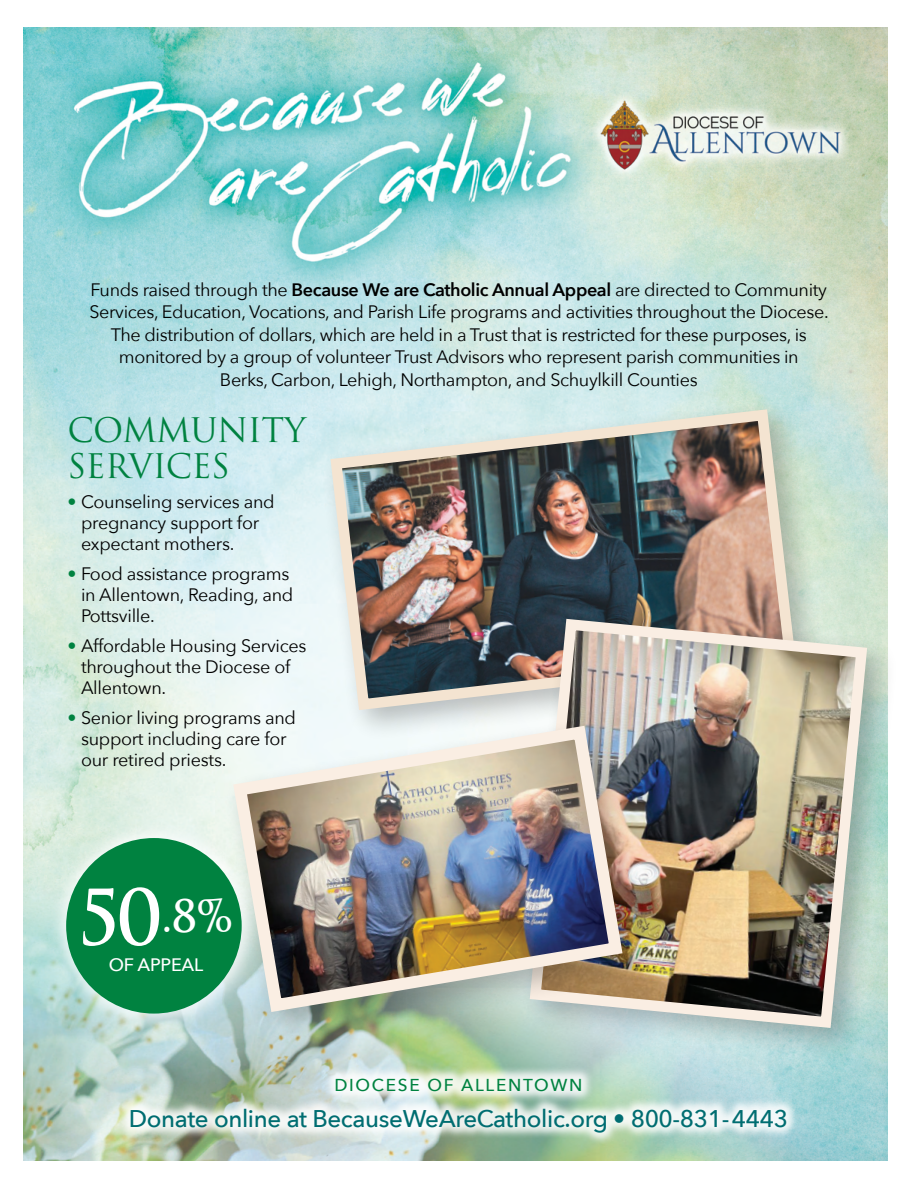
<style>
.page{position:relative;width:918px;height:1188px;background:#fff}
.page>*{position:absolute;margin:0;border:0;box-sizing:border-box;transform-origin:0 0}
.t1{font:700 43.65px "Trajan";color:#fff;scale:.95 1}
.t2{font:33px "Trajan";letter-spacing:-.02em;color:#008240}
.t3{font:500 24.15px "Avenir Next";letter-spacing:-.015em;color:#006d71}
.t4{font:18px/21px "Avenir Next";letter-spacing:-.02em;color:#000}
.t5{font:500 18px "Avenir Next";letter-spacing:-.015em;color:#fff}
.t6{font:500 17.25px "Avenir Next";letter-spacing:.1em;color:#008240}
.s1{font-weight:600}
.s2{color:#008240}
.s3{font-size:74.85px}
</style>
<div class="page">
<img style="left:24px;top:27px;width:864px;height:1134px">
<div style="left:118px;top:1065px;width:681px;height:80px;background:#fff;opacity:.86"></div>
<div style="left:319px;top:398px;width:509px;height:344px;background:#000;opacity:.25"></div>
<img style="left:325px;top:404px;width:477px;height:311px">
<div style="left:519px;top:608px;width:380px;height:452px;background:#000;opacity:.25"></div>
<img style="left:524px;top:613px;width:349px;height:421px">
<div style="left:223px;top:715px;width:431px;height:329px;background:#000;opacity:.25"></div>
<img style="left:226px;top:719px;width:403px;height:300px">
<div style="left:47px;top:819px;width:213px;height:213px;background:#fff;opacity:.75"></div>
<div style="left:66px;top:838px;width:176px;height:176px;background:#008240;border-radius:50%"></div>
<p class="t4" style="left:89px;top:278px;width:741px;line-height:22.5px;text-align:center">Funds raised through the <span class="s1">Because We are Catholic Annual Appeal</span> are directed to Community Services, Education, Vocations, and Parish Life programs and activities throughout the Diocese.<br>The distribution of dollars, which are held in a Trust that is restricted for these purposes, is monitored by a group of volunteer Trust Advisors who represent parish communities in<br>Berks, Carbon, Lehigh, Northampton, and Schuylkill Counties</p>
<p class="t2" style="left:68px;top:410px;width:240px">COMMUNITY</p>
<p class="t2" style="left:68px;top:446px;width:164px">SERVICES</p>
<p class="t4" style="left:81px;top:491px;width:195px;text-indent:-14px"><span class="s2">•</span> Counseling services and pregnancy support for expectant mothers.</p>
<p class="t4" style="left:81px;top:563px;width:214px;text-indent:-14px"><span class="s2">•</span> Food assistance programs in Allentown, Reading, and<br>Pottsville.</p>
<p class="t4" style="left:81px;top:635px;width:227px;text-indent:-14px"><span class="s2">•</span> Affordable Housing Services throughout the Diocese of<br>Allentown.</p>
<p class="t4" style="left:81px;top:707px;width:217px;text-indent:-14px"><span class="s2">•</span> Senior living programs and support including care for our retired priests.</p>
<p class="t1" style="left:79px;top:889px;width:163px"><span class="s3">50</span>.8%</p>
<p class="t5" style="left:109px;top:954px;width:96px">OF APPEAL</p>
<p class="t6" style="left:334px;top:1074px;width:250px">DIOCESE OF ALLENTOWN</p>
<p class="t3" style="left:129px;top:1104px;width:661px">Donate online at BecauseWeAreCatholic.org • 800-831-4443</p>
</div>
